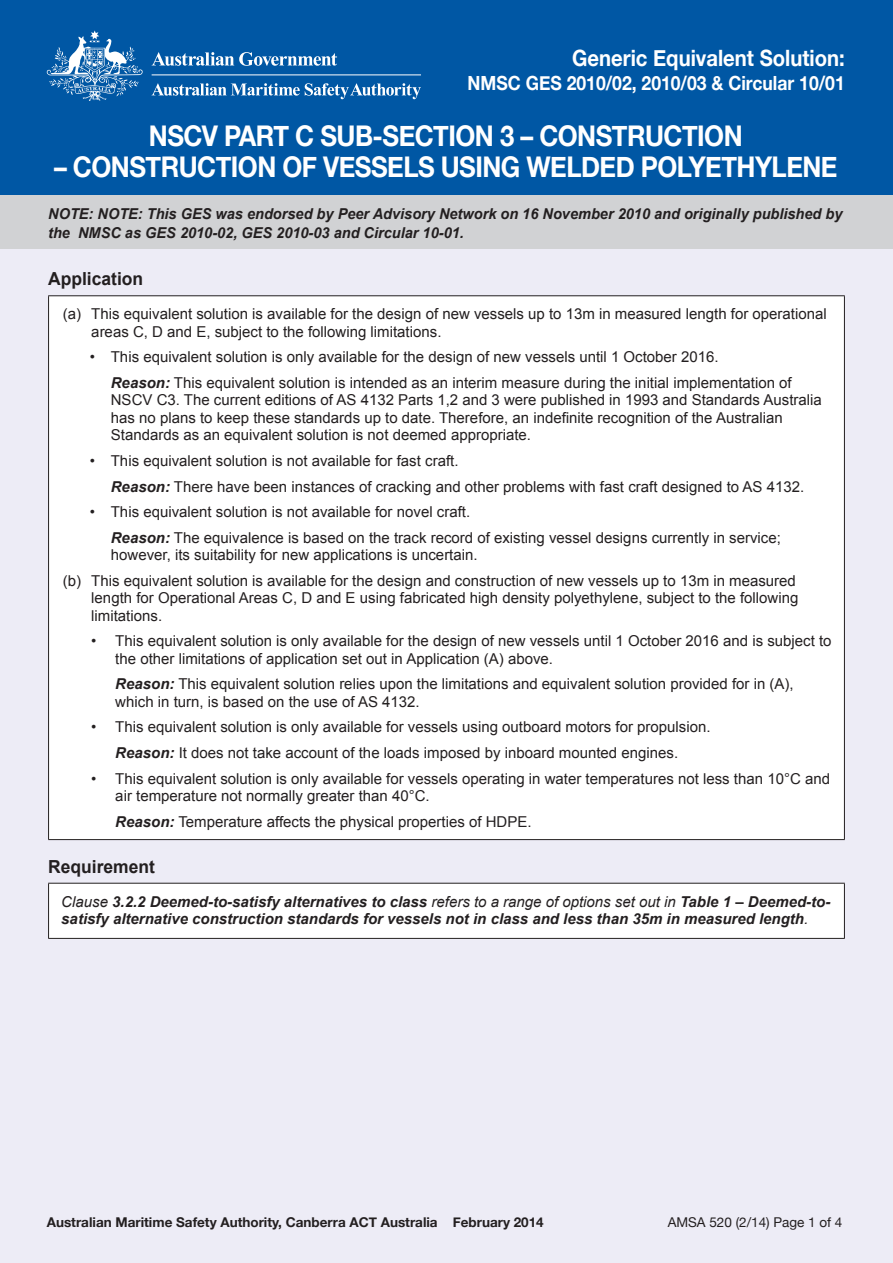
<style>
.page{position:relative;width:893px;height:1263px;background:#edecf6}
.page>*{position:absolute;margin:0;border:0;box-sizing:border-box;transform-origin:0 0}
.t1{font:700 28.5px "Helvetica Neue";letter-spacing:-.02em;color:#fff;scale:.9 1}
.t2{font:700 22.5px "Helvetica Neue";color:#fff;scale:.9 1}
.t3{font:700 19.5px "Helvetica Neue";color:#fff;scale:.9 1}
.Subhead_1{font:700 18px "Arial";color:#231f20}
.Body_text{font:15px/17.2px "Arial";color:#231f20}
.Body_text-2{font:italic 700 15px/18.8px "Arial";color:#231f20}
.t4{font:700 13.5px "Helvetica Neue";color:#231f20}
.t5{font:13.5px "Helvetica Neue";color:#231f20}
.s1{font-weight:700;font-style:italic}
.s2{font-weight:400}
</style>
<div class="page">
<div style="left:0;top:0;width:893px;height:196px;background:#0057a4"></div>
<svg style="left:152px;top:52px;width:185px;height:14px"></svg>
<svg style="left:47px;top:30px;width:96px;height:71px"></svg>
<hr style="left:152px;top:75px;width:269px;height:1px;background:#fff">
<svg style="left:152px;top:83px;width:269px;height:16px"></svg>
<div style="left:0;top:195px;width:893px;height:53px;background:#d1d2d4"></div>
<div style="left:49px;top:296px;width:795px;height:543px;background:#fff"></div>
<hr style="left:48px;top:295px;width:797px;height:1px;background:#231f20">
<hr style="left:48px;top:296px;width:1px;height:543px;background:#231f20">
<hr style="left:844px;top:296px;width:1px;height:543px;background:#231f20">
<hr style="left:48px;top:839px;width:797px;height:1px;background:#231f20">
<div style="left:49px;top:883px;width:795px;height:55px;background:#fff"></div>
<hr style="left:48px;top:883px;width:797px;height:1px;background:#231f20">
<hr style="left:48px;top:883px;width:1px;height:55px;background:#231f20">
<hr style="left:844px;top:883px;width:1px;height:55px;background:#231f20">
<hr style="left:48px;top:938px;width:797px;height:1px;background:#231f20">
<p class="t2" style="left:572px;top:44px;width:304px">Generic Equivalent Solution:</p>
<p class="t3" style="left:468px;top:71px;width:421px">NMSC GES 2010/02, 2010/03 &amp; Circular 10/01</p>
<p class="t1" style="left:149px;top:118px;width:661px">NSCV PART C SUB-SECTION 3 – CONSTRUCTION</p>
<p class="t1" style="left:54px;top:149px;width:872px">– CONSTRUCTION OF VESSELS USING WELDED POLYETHYLENE</p>
<p class="Body_text-2" style="left:48px;top:205px;width:796px">NOTE: NOTE: This GES was endorsed by Peer Advisory Network on 16 November 2010 and originally published by the NMSC as GES 2010-02, GES 2010-03 and Circular 10-01.</p>
<p class="Subhead_1" style="left:48px;top:267px;width:97px">Application</p>
<p class="Body_text" style="left:91px;top:306px;width:737px;text-indent:-28px">(a) This equivalent solution is available for the design of new vessels up to 13m in measured length for operational areas C, D and E, subject to the following limitations.</p>
<p class="Body_text" style="left:90px;top:349px;width:630px">• This equivalent solution is only available for the design of new vessels until 1 October 2016.</p>
<p class="Body_text" style="left:111px;top:374px;width:712px"><span class="s1">Reason:</span> This equivalent solution is intended as an interim measure during the initial implementation of NSCV C3. The current editions of AS 4132 Parts 1,2 and 3 were published in 1993 and Standards Australia has no plans to keep these standards up to date. Therefore, an indefinite recognition of the Australian Standards as an equivalent solution is not deemed appropriate.</p>
<p class="Body_text" style="left:90px;top:452px;width:370px">• This equivalent solution is not available for fast craft.</p>
<p class="Body_text" style="left:111px;top:478px;width:695px"><span class="s1">Reason:</span> There have been instances of cracking and other problems with fast craft designed to AS 4132.</p>
<p class="Body_text" style="left:90px;top:503px;width:382px">• This equivalent solution is not available for novel craft.</p>
<p class="Body_text" style="left:111px;top:529px;width:671px"><span class="s1">Reason:</span> The equivalence is based on the track record of existing vessel designs currently in service; however, its suitability for new applications is uncertain.</p>
<p class="Body_text" style="left:91px;top:572px;width:709px;text-indent:-28px">(b) This equivalent solution is available for the design and construction of new vessels up to 13m in measured length for Operational Areas C, D and E using fabricated high density polyethylene, subject to the following limitations.</p>
<p class="Body_text" style="left:115px;top:632px;width:718px;text-indent:-24px">• This equivalent solution is only available for the design of new vessels until 1 October 2016 and is subject to the other limitations of application set out in Application (A) above.</p>
<p class="Body_text" style="left:115px;top:675px;width:680px"><span class="s1">Reason:</span> This equivalent solution relies upon the limitations and equivalent solution provided for in (A), which in turn, is based on the use of AS 4132.</p>
<p class="Body_text" style="left:91px;top:718px;width:621px">• This equivalent solution is only available for vessels using outboard motors for propulsion.</p>
<p class="Body_text" style="left:115px;top:744px;width:564px"><span class="s1">Reason:</span> It does not take account of the loads imposed by inboard mounted engines.</p>
<p class="Body_text" style="left:115px;top:770px;width:716px;text-indent:-24px">• This equivalent solution is only available for vessels operating in water temperatures not less than 10°C and air temperature not normally greater than 40°C.</p>
<p class="Body_text" style="left:115px;top:813px;width:418px"><span class="s1">Reason:</span> Temperature affects the physical properties of HDPE.</p>
<p class="Subhead_1" style="left:48px;top:854px;width:108px">Requirement</p>
<p class="Body_text-2" style="left:61px;top:893px;width:771px;line-height:17.2px"><span class="s2">Clause</span> 3.2.2 Deemed-to-satisfy alternatives to class <span class="s2">refers to a range of options set out in</span> Table 1 – Deemed-to&shy;satisfy alternative construction standards for vessels not in class and less than 35m in measured length<span class="s2">.</span></p>
<p class="t4" style="left:47px;top:1213px;width:498px">Australian Maritime Safety Authority, Canberra ACT Australia February 2014</p>
<p class="t5" style="left:668px;top:1214px;width:176px">AMSA 520 (2/14) Page 1 of 4</p>
</div>
